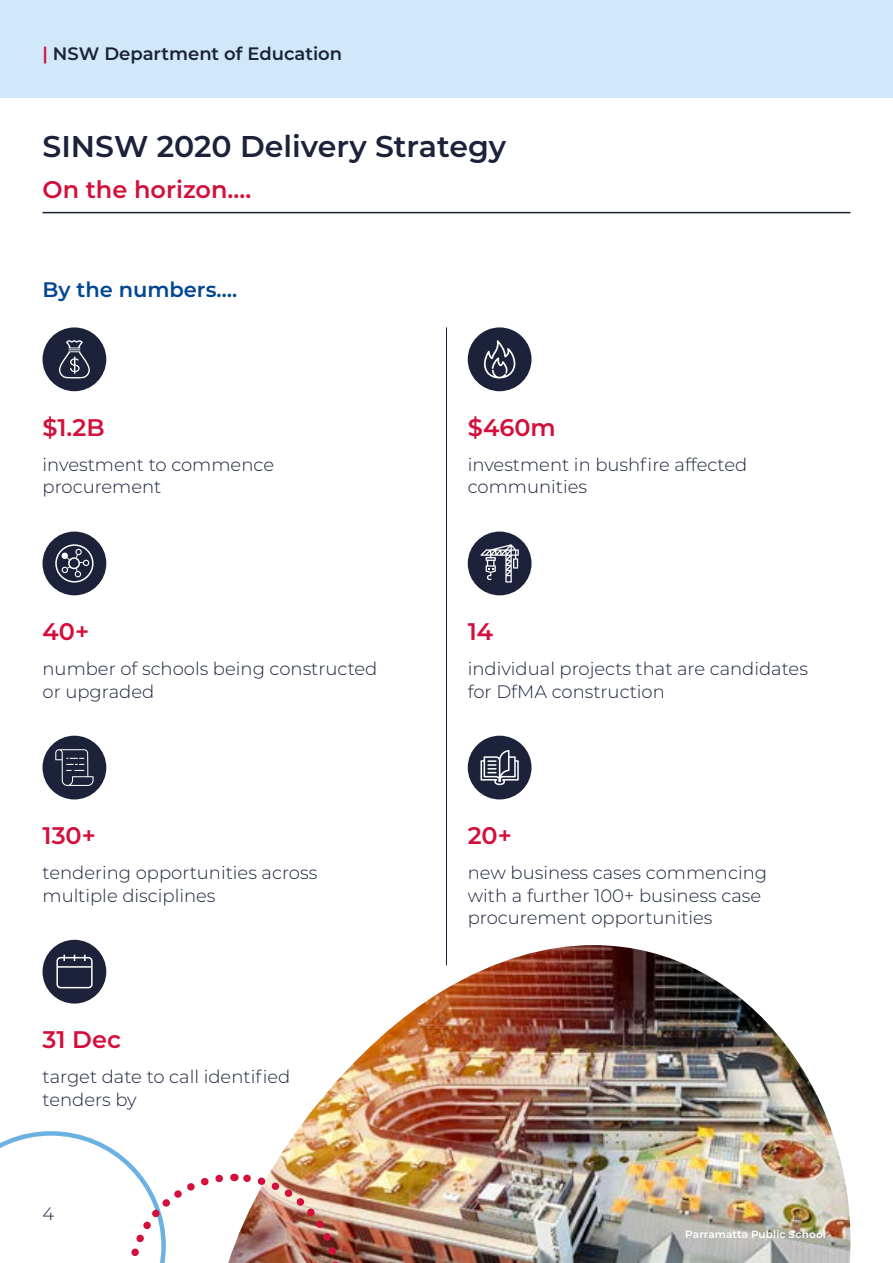
<style>
.page{position:relative;width:893px;height:1263px;background:#fff}
.page>*{position:absolute;margin:0;border:0;box-sizing:border-box;transform-origin:0 0}
.t1{font:600 30px "Montserrat";color:#1b223a}
.Body_text_semibold_1{font:600 24px "Montserrat";color:#d30f3b}
.Heading_3{font:600 21px "Montserrat";color:#004691}
.Body_text_light_12_1{font:300 18px/22.5px "Montserrat";color:#1b223a}
.t2{font:600 18px "Montserrat";color:#1b223a}
.t3{font:600 10.5px "Montserrat";letter-spacing:.01em;color:#fff}
.s1{color:#d30f3b}
</style>
<div class="page">
<div style="left:0;top:0;width:893px;height:98px;background:#d0e8f9"></div>
<hr style="left:43px;top:212px;width:807px;height:1px;background:#1b223a">
<div style="left:468px;top:736px;width:63px;height:63px;background:#1b223a;border-radius:50%"></div>
<svg style="left:480px;top:750px;width:39px;height:35px"></svg>
<div style="left:43px;top:531px;width:63px;height:64px;background:#1b223a;border-radius:50%"></div>
<div style="left:55px;top:544px;width:39px;height:39px;border:2px solid #fff;border-radius:50%"></div>
<div style="left:74px;top:571px;width:7px;height:7px;border:1px solid #fff;border-radius:2px"></div>
<svg style="left:60px;top:547px;width:29px;height:27px"></svg>
<div style="left:43px;top:736px;width:63px;height:63px;background:#1b223a;border-radius:50%"></div>
<svg style="left:55px;top:749px;width:39px;height:37px"></svg>
<div style="left:43px;top:327px;width:63px;height:64px;background:#1b223a;border-radius:50%"></div>
<svg style="left:59px;top:340px;width:31px;height:39px"></svg>
<div style="left:468px;top:327px;width:63px;height:64px;background:#1b223a;border-radius:50%"></div>
<svg style="left:483px;top:340px;width:32px;height:38px"></svg>
<div style="left:468px;top:531px;width:63px;height:64px;background:#1b223a;border-radius:50%"></div>
<svg style="left:480px;top:544px;width:39px;height:39px"></svg>
<div style="left:43px;top:940px;width:63px;height:63px;background:#1b223a;border-radius:50%"></div>
<div style="left:56px;top:957px;width:37px;height:31px;border:2px solid #fff;border-radius:3px"></div>
<svg style="left:63px;top:955px;width:2px;height:6px"></svg>
<svg style="left:84px;top:955px;width:2px;height:6px"></svg>
<hr style="left:58px;top:966px;width:34px;height:2px;background:#fff">
<hr style="left:446px;top:327px;width:1px;height:638px;background:#1b223a">
<img style="left:297px;top:945px;width:554px;height:318px">
<img style="left:0;top:1131px;width:344px;height:132px">
<p class="t2" style="left:43px;top:41px;width:301px"><span class="s1">|</span> NSW Department of Education</p>
<h1 class="t1" style="left:43px;top:125px;width:465px">SINSW 2020 Delivery Strategy</h1>
<h2 class="Body_text_semibold_1" style="left:43px;top:172px;width:210px">On the horizon….</h2>
<p class="Heading_3" style="left:43px;top:274px;width:196px">By the numbers….</p>
<p class="Body_text_semibold_1" style="left:43px;top:410px;width:64px">$1.2B</p>
<p class="Body_text_light_12_1" style="left:43px;top:453px;width:233px">investment to commence procurement</p>
<p class="Body_text_semibold_1" style="left:43px;top:614px;width:48px">40+</p>
<p class="Body_text_light_12_1" style="left:43px;top:657px;width:336px">number of schools being constructed or upgraded</p>
<p class="Body_text_semibold_1" style="left:43px;top:818px;width:55px">130+</p>
<p class="Body_text_light_12_1" style="left:43px;top:861px;width:276px">tendering opportunities across multiple disciplines</p>
<p class="Body_text_semibold_1" style="left:43px;top:1022px;width:80px">31 Dec</p>
<p class="Body_text_light_12_1" style="left:43px;top:1065px;width:249px">target date to call identified tenders by</p>
<p class="Body_text_light_12_1" style="left:43px;top:1202px;width:13px">4</p>
<p class="Body_text_semibold_1" style="left:468px;top:410px;width:90px">$460m</p>
<p class="Body_text_light_12_1" style="left:468px;top:453px;width:281px">investment in bushfire affected communities</p>
<p class="Body_text_semibold_1" style="left:468px;top:614px;width:27px">14</p>
<p class="Body_text_light_12_1" style="left:468px;top:657px;width:342px">individual projects that are candidates for DfMA construction</p>
<p class="Body_text_semibold_1" style="left:468px;top:818px;width:46px">20+</p>
<p class="Body_text_light_12_1" style="left:468px;top:861px;width:301px">new business cases commencing with a further 100+ business case procurement opportunities</p>
<p class="t3" style="left:685px;top:1227px;width:142px">Parramatta Public School</p>
</div>
